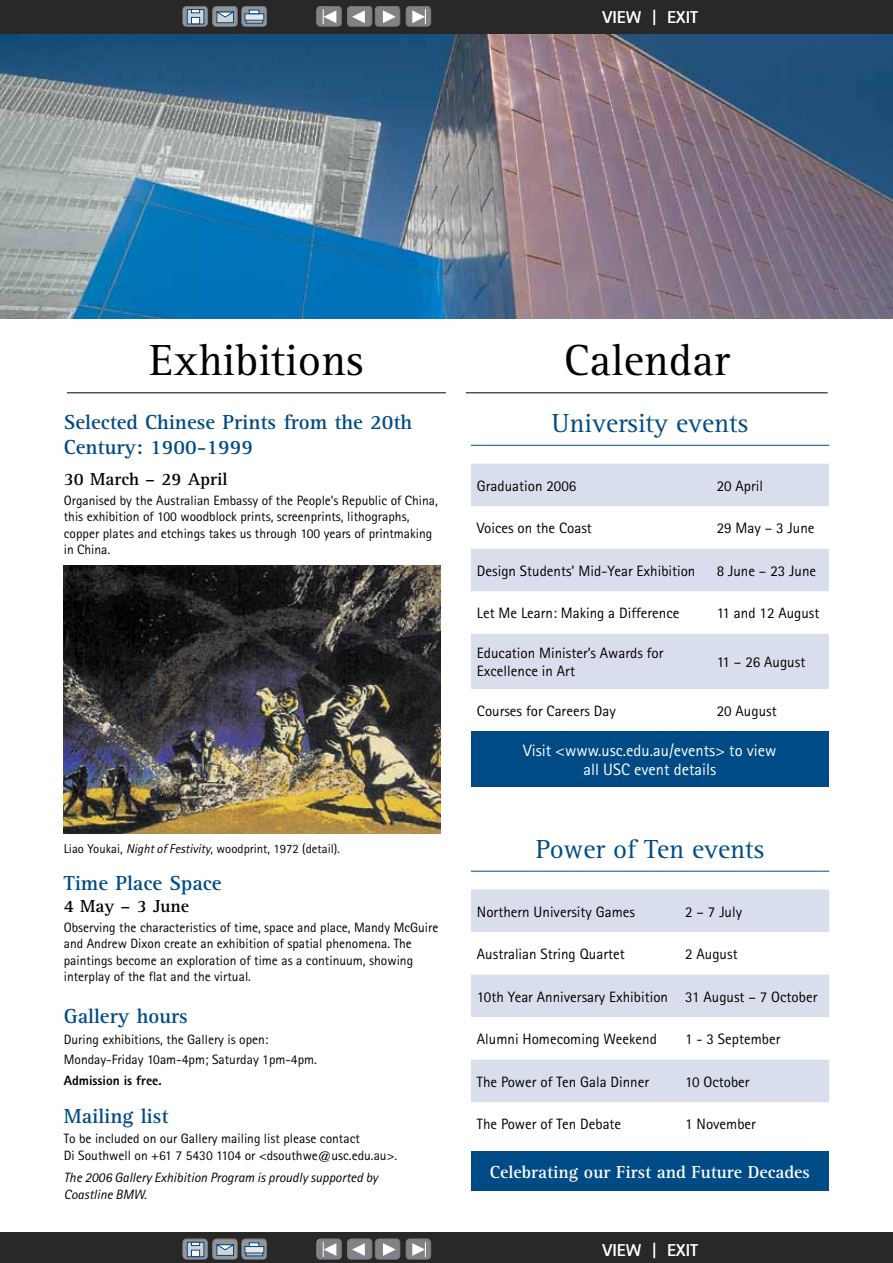
<style>
.page{position:relative;width:893px;height:1263px;background:#fff}
.page>*{position:absolute;margin:0;border:0;box-sizing:border-box;transform-origin:0 0}
.t1{font:45px "Rotis Serif";color:#000}
.t2{font:27px "Rotis Serif";color:#004b85}
.t3{font:700 21px/25.3px "Rotis Serif";color:#004b85}
.t4{font:700 18px "Rotis Serif";color:#fff}
.t5{font:700 18px "Rotis Serif";color:#000}
.t6{font:800 17.25px "Rotis Sans Serif";color:#fff}
.t7{font:16.5px/20px "Rotis Sans Serif";color:#fff;text-align:center}
.t8{font:15px/18.1px "Rotis Sans Serif";color:#000}
.t9{font:13.5px/16.2px "Rotis Sans Serif";color:#000}
.t10{font:italic 13.5px/16.2px "Rotis Sans Serif";color:#000}
.t11{font:800 13.5px "Rotis Sans Serif";color:#000}
.t12{font:12.75px "Rotis Sans Serif";color:#000}
.s1{font-style:italic}
</style>
<div class="page">
<img style="left:0;top:33px;width:893px;height:285px">
<hr style="left:67px;top:392px;width:379px;height:1px;background:#000">
<hr style="left:466px;top:392px;width:362px;height:1px;background:#000">
<hr style="left:471px;top:445px;width:358px;height:1px;background:#004b85">
<hr style="left:471px;top:871px;width:358px;height:1px;background:#004b85">
<svg style="left:471px;top:464px;width:358px;height:225px;fill:#d8deec"></svg>
<div style="left:471px;top:731px;width:358px;height:56px;background:#004b85"></div>
<svg style="left:471px;top:889px;width:358px;height:213px;fill:#d8deec"></svg>
<div style="left:471px;top:1151px;width:358px;height:40px;background:#004b85"></div>
<img style="left:64px;top:566px;width:377px;height:267px">
<div style="left:0;top:0;width:893px;height:33px;background:#292829"></div>
<div style="left:0;top:1232px;width:893px;height:31px;background:#292829"></div>
<div style="left:375px;top:6px;width:27px;height:19px;background:#fff;opacity:.75"></div>
<div style="left:375px;top:8px;width:27px;height:21px;background:#000;opacity:.75"></div>
<svg style="left:383px;top:10px;width:13px;height:13px"></svg>
<div style="left:347px;top:6px;width:27px;height:19px;background:#fff;opacity:.75"></div>
<div style="left:347px;top:8px;width:27px;height:21px;background:#000;opacity:.75"></div>
<svg style="left:352px;top:10px;width:13px;height:13px"></svg>
<div style="left:316px;top:6px;width:27px;height:19px;background:#fff;opacity:.75"></div>
<div style="left:316px;top:8px;width:27px;height:21px;background:#000;opacity:.75"></div>
<svg style="left:323px;top:9px;width:13px;height:15px"></svg>
<div style="left:405px;top:6px;width:27px;height:19px;background:#fff;opacity:.75"></div>
<div style="left:405px;top:8px;width:27px;height:21px;background:#000;opacity:.75"></div>
<svg style="left:412px;top:9px;width:14px;height:15px"></svg>
<div style="left:241px;top:6px;width:27px;height:19px;background:#fff;opacity:.75"></div>
<div style="left:241px;top:8px;width:27px;height:21px;background:#000;opacity:.75"></div>
<svg style="left:246px;top:20px;width:17px;height:3px"></svg>
<svg style="left:245px;top:14px;width:19px;height:6px"></svg>
<svg style="left:249px;top:10px;width:11px;height:4px"></svg>
<div style="left:212px;top:6px;width:27px;height:19px;background:#fff;opacity:.75"></div>
<div style="left:212px;top:8px;width:27px;height:21px;background:#000;opacity:.75"></div>
<div style="left:217px;top:12px;width:17px;height:11px;background:#d1d3d4;border:1px solid #004b85"></div>
<svg style="left:217px;top:12px;width:17px;height:5px"></svg>
<div style="left:182px;top:6px;width:27px;height:19px;background:#fff;opacity:.75"></div>
<div style="left:182px;top:8px;width:27px;height:21px;background:#000;opacity:.75"></div>
<svg style="left:187px;top:9px;width:17px;height:15px"></svg>
<svg style="left:191px;top:9px;width:9px;height:4px"></svg>
<div style="left:191px;top:17px;width:9px;height:7px;background:#fff;border:1px solid #004b85"></div>
<div style="left:375px;top:1239px;width:27px;height:19px;background:#fff;opacity:.75"></div>
<div style="left:375px;top:1240px;width:27px;height:21px;background:#000;opacity:.75"></div>
<svg style="left:383px;top:1243px;width:13px;height:13px"></svg>
<div style="left:347px;top:1239px;width:27px;height:19px;background:#fff;opacity:.75"></div>
<div style="left:347px;top:1240px;width:27px;height:21px;background:#000;opacity:.75"></div>
<svg style="left:352px;top:1243px;width:13px;height:13px"></svg>
<div style="left:316px;top:1239px;width:27px;height:19px;background:#fff;opacity:.75"></div>
<div style="left:316px;top:1240px;width:27px;height:21px;background:#000;opacity:.75"></div>
<svg style="left:323px;top:1242px;width:13px;height:15px"></svg>
<div style="left:405px;top:1239px;width:27px;height:19px;background:#fff;opacity:.75"></div>
<div style="left:405px;top:1240px;width:27px;height:21px;background:#000;opacity:.75"></div>
<svg style="left:412px;top:1242px;width:14px;height:15px"></svg>
<div style="left:241px;top:1239px;width:27px;height:19px;background:#fff;opacity:.75"></div>
<div style="left:241px;top:1240px;width:27px;height:21px;background:#000;opacity:.75"></div>
<svg style="left:246px;top:1253px;width:17px;height:3px"></svg>
<svg style="left:245px;top:1246px;width:19px;height:7px"></svg>
<svg style="left:249px;top:1242px;width:11px;height:5px"></svg>
<div style="left:212px;top:1239px;width:27px;height:19px;background:#fff;opacity:.75"></div>
<div style="left:212px;top:1240px;width:27px;height:21px;background:#000;opacity:.75"></div>
<div style="left:217px;top:1244px;width:17px;height:11px;background:#d1d3d4"></div>
<svg style="left:217px;top:1244px;width:17px;height:6px"></svg>
<div style="left:182px;top:1239px;width:27px;height:19px;background:#fff;opacity:.75"></div>
<div style="left:182px;top:1240px;width:27px;height:21px;background:#000;opacity:.75"></div>
<svg style="left:187px;top:1242px;width:17px;height:15px"></svg>
<svg style="left:191px;top:1242px;width:9px;height:4px"></svg>
<div style="left:191px;top:1250px;width:9px;height:7px;background:#fff;border:1px solid #004b85"></div>
<p class="t6" style="left:602px;top:6px;width:97px">VIEW | EXIT</p>
<h1 class="t1" style="left:149px;top:335px;width:216px">Exhibitions</h1>
<h1 class="t1" style="left:564px;top:335px;width:168px">Calendar</h1>
<h2 class="t2" style="left:552px;top:408px;width:198px">University events</h2>
<h3 class="t3" style="left:64px;top:410px;width:350px">Selected Chinese Prints from the 20th<br>Century: 1900-1999</h3>
<h3 class="t5" style="left:64px;top:468px;width:165px">30 March – 29 April</h3>
<p class="t9" style="left:64px;top:492px;width:376px">Organised by the Australian Embassy of the People’s Republic of China, this exhibition of 100 woodblock prints, screenprints, lithographs, copper plates and etchings takes us through 100 years of printmaking in China.</p>
<p class="t8" style="left:477px;top:476px;width:101px">Graduation 2006</p>
<p class="t8" style="left:717px;top:476px;width:48px">20 April</p>
<p class="t8" style="left:477px;top:519px;width:116px">Voices on the Coast</p>
<p class="t8" style="left:717px;top:519px;width:99px">29 May – 3 June</p>
<p class="t8" style="left:477px;top:561px;width:220px">Design Students’ Mid-Year Exhibition</p>
<p class="t8" style="left:717px;top:561px;width:101px">8 June – 23 June</p>
<p class="t8" style="left:477px;top:604px;width:204px">Let Me Learn: Making a Difference</p>
<p class="t8" style="left:717px;top:604px;width:104px">11 and 12 August</p>
<p class="t8" style="left:477px;top:644px;width:188px">Education Minister’s Awards for<br>Excellence in Art</p>
<p class="t8" style="left:717px;top:653px;width:90px">11 – 26 August</p>
<p class="t8" style="left:477px;top:702px;width:140px">Courses for Careers Day</p>
<p class="t8" style="left:717px;top:702px;width:61px">20 August</p>
<p class="t7" style="left:523px;top:740px;width:255px">Visit &lt;www.usc.edu.au/events&gt; to view all USC event details</p>
<p class="t12" style="left:64px;top:841px;width:278px">Liao Youkai, <span class="s1">Night of Festivity</span>, woodprint, 1972 (detail).</p>
<h3 class="t3" style="left:64px;top:871px;width:159px">Time Place Space</h3>
<h3 class="t5" style="left:64px;top:895px;width:127px">4 May – 3 June</h3>
<p class="t9" style="left:64px;top:919px;width:376px">Observing the characteristics of time, space and place, Mandy McGuire and Andrew Dixon create an exhibition of spatial phenomena. The paintings become an exploration of time as a continuum, showing interplay of the flat and the virtual.</p>
<h3 class="t3" style="left:64px;top:1004px;width:126px">Gallery hours</h3>
<p class="t9" style="left:64px;top:1029px;width:255px;line-height:20.5px">During exhibitions, the Gallery is open:<br>Monday-Friday 10am-4pm; Saturday 1pm-4pm.</p>
<p class="t11" style="left:64px;top:1072px;width:99px">Admission is free.</p>
<h3 class="t3" style="left:64px;top:1104px;width:106px">Mailing list</h3>
<p class="t9" style="left:64px;top:1131px;width:335px">To be included on our Gallery mailing list please contact<br>Di Southwell on +61 7 5430 1104 or &lt;dsouthwe@usc.edu.au&gt;.</p>
<p class="t10" style="left:64px;top:1170px;width:316px">The 2006 Gallery Exhibition Program is proudly supported by<br>Coastline BMW.</p>
<h2 class="t2" style="left:536px;top:834px;width:230px">Power of Ten events</h2>
<p class="t8" style="left:477px;top:902px;width:160px">Northern University Games</p>
<p class="t8" style="left:685px;top:902px;width:58px">2 – 7 July</p>
<p class="t8" style="left:477px;top:945px;width:149px">Australian String Quartet</p>
<p class="t8" style="left:685px;top:945px;width:54px">2 August</p>
<p class="t8" style="left:477px;top:987px;width:342px">10th Year Anniversary Exhibition 31 August – 7 October</p>
<p class="t8" style="left:477px;top:1030px;width:181px">Alumni Homecoming Weekend</p>
<p class="t8" style="left:685px;top:1030px;width:97px">1 - 3 September</p>
<p class="t8" style="left:477px;top:1072px;width:174px">The Power of Ten Gala Dinner</p>
<p class="t8" style="left:685px;top:1072px;width:66px">10 October</p>
<p class="t8" style="left:477px;top:1115px;width:146px">The Power of Ten Debate</p>
<p class="t8" style="left:685px;top:1115px;width:72px">1 November</p>
<h3 class="t4" style="left:490px;top:1161px;width:322px">Celebrating our First and Future Decades</h3>
<p class="t6" style="left:602px;top:1239px;width:97px">VIEW | EXIT</p>
</div>
